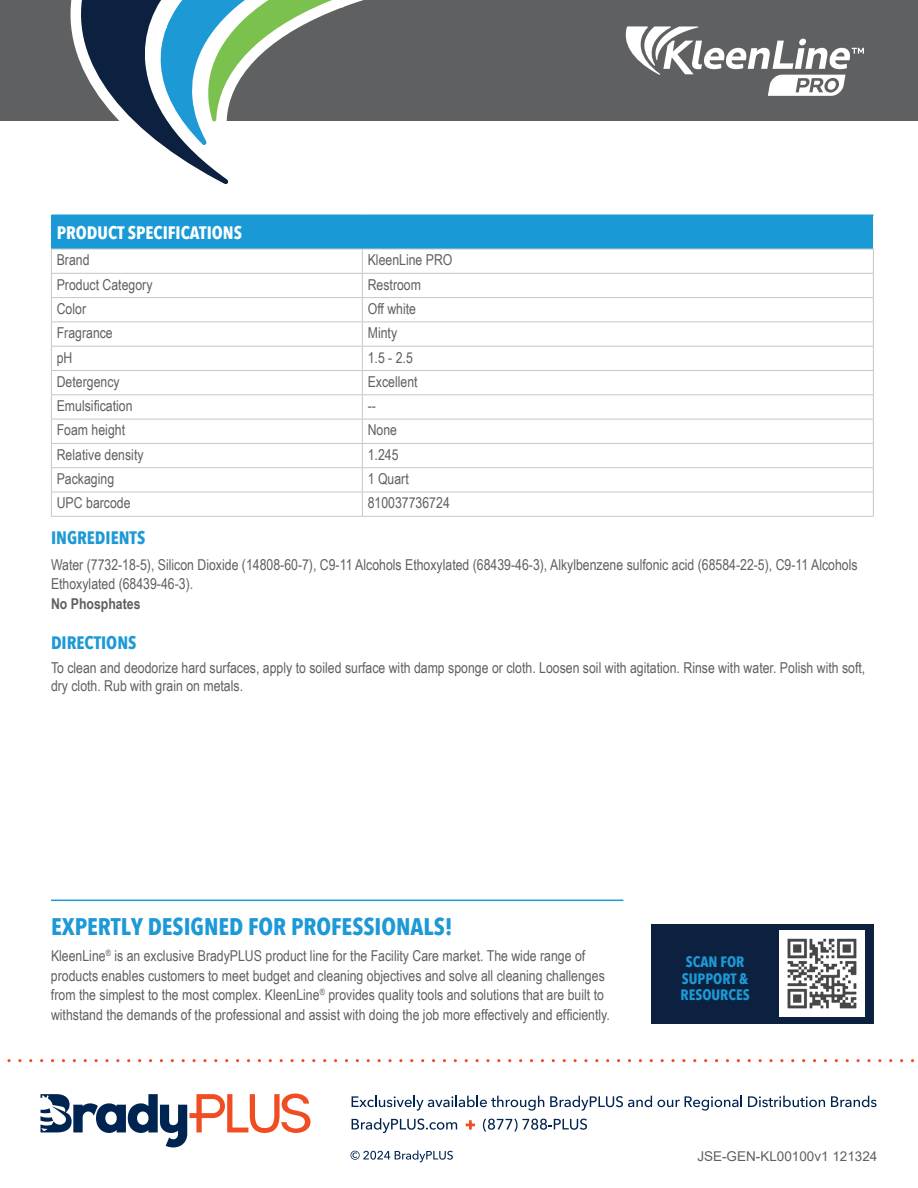
<style>
.page{position:relative;width:918px;height:1188px;background:#fff}
.page>*{position:absolute;margin:0;border:0;box-sizing:border-box;transform-origin:0 0}
.t1{font:700 24px "Avenir Next Condensed";color:#1d99d6}
.t2{font:700 18px "Avenir Next Condensed";color:#fff}
.t3{font:700 18px "Avenir Next Condensed";color:#1d99d6}
.t4{font:15px/19.5px "Arial Narrow";color:#5f6062}
.t5{font:700 15px/16.5px "Avenir Next Condensed";color:#1d99d6;text-align:center}
.t6{font:700 15px "Arial Narrow";color:#5f6062}
.t7{font:13.5px "Arial";color:#5f6062}
</style>
<div class="page">
<div style="left:0;top:0;width:918px;height:122px;background:#5f6062"></div>
<svg style="left:45px;top:0;width:362px;height:184px"></svg>
<svg style="left:40px;top:1094px;width:270px;height:53px"></svg>
<svg style="left:7px;top:1059px;width:907px;height:3px"></svg>
<svg style="left:352px;top:1096px;width:192px;height:15px"></svg>
<svg style="left:550px;top:1096px;width:102px;height:15px"></svg>
<svg style="left:658px;top:1096px;width:84px;height:15px"></svg>
<svg style="left:748px;top:1096px;width:77px;height:11px"></svg>
<svg style="left:831px;top:1096px;width:45px;height:11px"></svg>
<svg style="left:352px;top:1118px;width:105px;height:15px"></svg>
<svg style="left:465px;top:1120px;width:11px;height:10px"></svg>
<svg style="left:483px;top:1118px;width:104px;height:14px"></svg>
<svg style="left:351px;top:1150px;width:102px;height:12px"></svg>
<svg style="left:625px;top:26px;width:239px;height:70px"></svg>
<div style="left:51px;top:215px;width:822px;height:34px;background:#199ad7"></div>
<svg style="left:52px;top:272px;width:821px;height:244px"></svg>
<hr style="left:51px;top:214px;width:311px;height:2px;background:#199ad7">
<hr style="left:362px;top:214px;width:511px;height:2px;background:#199ad7">
<hr style="left:51px;top:249px;width:311px;height:1px;background:#c5c6c8">
<hr style="left:362px;top:249px;width:512px;height:1px;background:#c5c6c8">
<hr style="left:51px;top:273px;width:311px;height:1px;background:#c5c6c8">
<hr style="left:362px;top:273px;width:512px;height:1px;background:#c5c6c8">
<hr style="left:51px;top:297px;width:311px;height:1px;background:#c5c6c8">
<hr style="left:362px;top:297px;width:512px;height:1px;background:#c5c6c8">
<hr style="left:51px;top:322px;width:311px;height:1px;background:#c5c6c8">
<hr style="left:362px;top:322px;width:512px;height:1px;background:#c5c6c8">
<hr style="left:51px;top:346px;width:311px;height:1px;background:#c5c6c8">
<hr style="left:51px;top:370px;width:311px;height:1px;background:#c5c6c8">
<hr style="left:362px;top:346px;width:512px;height:1px;background:#c5c6c8">
<hr style="left:51px;top:394px;width:311px;height:1px;background:#c5c6c8">
<hr style="left:51px;top:419px;width:311px;height:1px;background:#c5c6c8">
<hr style="left:362px;top:370px;width:512px;height:1px;background:#c5c6c8">
<hr style="left:51px;top:443px;width:311px;height:1px;background:#c5c6c8">
<hr style="left:51px;top:467px;width:311px;height:1px;background:#c5c6c8">
<hr style="left:362px;top:394px;width:512px;height:1px;background:#c5c6c8">
<hr style="left:362px;top:419px;width:512px;height:1px;background:#c5c6c8">
<hr style="left:51px;top:492px;width:311px;height:1px;background:#c5c6c8">
<svg style="left:51px;top:249px;width:1px;height:267px"></svg>
<hr style="left:362px;top:443px;width:512px;height:1px;background:#c5c6c8">
<hr style="left:362px;top:467px;width:512px;height:1px;background:#c5c6c8">
<svg style="left:362px;top:249px;width:1px;height:267px"></svg>
<hr style="left:51px;top:516px;width:311px;height:1px;background:#c5c6c8">
<hr style="left:362px;top:492px;width:512px;height:1px;background:#c5c6c8">
<svg style="left:873px;top:249px;width:1px;height:267px"></svg>
<hr style="left:362px;top:516px;width:512px;height:1px;background:#c5c6c8">
<hr style="left:51px;top:900px;width:572px;height:1px;background:#1d99d6">
<div style="left:651px;top:924px;width:223px;height:100px;background:#0b213f"></div>
<img style="left:779px;top:931px;width:86px;height:85px">
<p class="t2" style="left:57px;top:221px;width:187px">PRODUCT SPECIFICATIONS</p>
<p class="t4" style="left:57px;top:250px;width:34px">Brand</p>
<p class="t4" style="left:368px;top:250px;width:86px">KleenLine PRO</p>
<p class="t4" style="left:57px;top:274px;width:97px">Product Category</p>
<p class="t4" style="left:368px;top:274px;width:55px">Restroom</p>
<p class="t4" style="left:57px;top:298px;width:31px">Color</p>
<p class="t4" style="left:368px;top:298px;width:50px">Off white</p>
<p class="t4" style="left:57px;top:323px;width:58px">Fragrance</p>
<p class="t4" style="left:368px;top:323px;width:31px">Minty</p>
<p class="t4" style="left:57px;top:347px;width:17px">pH</p>
<p class="t4" style="left:368px;top:347px;width:47px">1.5 - 2.5</p>
<p class="t4" style="left:57px;top:371px;width:64px">Detergency</p>
<p class="t4" style="left:368px;top:371px;width:51px">Excellent</p>
<p class="t4" style="left:57px;top:396px;width:77px">Emulsification</p>
<p class="t4" style="left:368px;top:396px;width:10px">--</p>
<p class="t4" style="left:57px;top:420px;width:70px">Foam height</p>
<p class="t4" style="left:368px;top:420px;width:31px">None</p>
<p class="t4" style="left:57px;top:444px;width:88px">Relative density</p>
<p class="t4" style="left:368px;top:444px;width:32px">1.245</p>
<p class="t4" style="left:57px;top:468px;width:59px">Packaging</p>
<p class="t4" style="left:368px;top:468px;width:43px">1 Quart</p>
<p class="t4" style="left:57px;top:493px;width:75px">UPC barcode</p>
<p class="t4" style="left:368px;top:493px;width:84px">810037736724</p>
<p class="t3" style="left:51px;top:526px;width:96px">INGREDIENTS</p>
<p class="t4" style="left:51px;top:554px;width:808px">Water (7732-18-5), Silicon Dioxide (14808-60-7), C9-11 Alcohols Ethoxylated (68439-46-3), Alkylbenzene sulfonic acid (68584-22-5), C9-11 Alcohols<br>Ethoxylated (68439-46-3).</p>
<p class="t6" style="left:51px;top:592px;width:91px">No Phosphates</p>
<p class="t3" style="left:51px;top:631px;width:87px">DIRECTIONS</p>
<p class="t4" style="left:51px;top:659px;width:816px;line-height:18px">To clean and deodorize hard surfaces, apply to soiled surface with damp sponge or cloth. Loosen soil with agitation. Rinse with water. Polish with soft, dry cloth. Rub with grain on metals.</p>
<h1 class="t1" style="left:51px;top:912px;width:403px">EXPERTLY DESIGNED FOR PROFESSIONALS!</h1>
<p class="t4" style="left:51px;top:945px;width:560px">KleenLine<sup>®</sup> is an exclusive BradyPLUS product line for the Facility Care market. The wide range of products enables customers to meet budget and cleaning objectives and solve all cleaning challenges from the simplest to the most complex. KleenLine<sup>®</sup> provides quality tools and solutions that are built to withstand the demands of the professional and assist with doing the job more effectively and efficiently.</p>
<p class="t5" style="left:681px;top:954px;width:71px">SCAN FOR<br>SUPPORT &amp;<br>RESOURCES</p>
<p class="t7" style="left:697px;top:1147px;width:182px">JSE-GEN-KL00100v1 121324</p>
</div>
